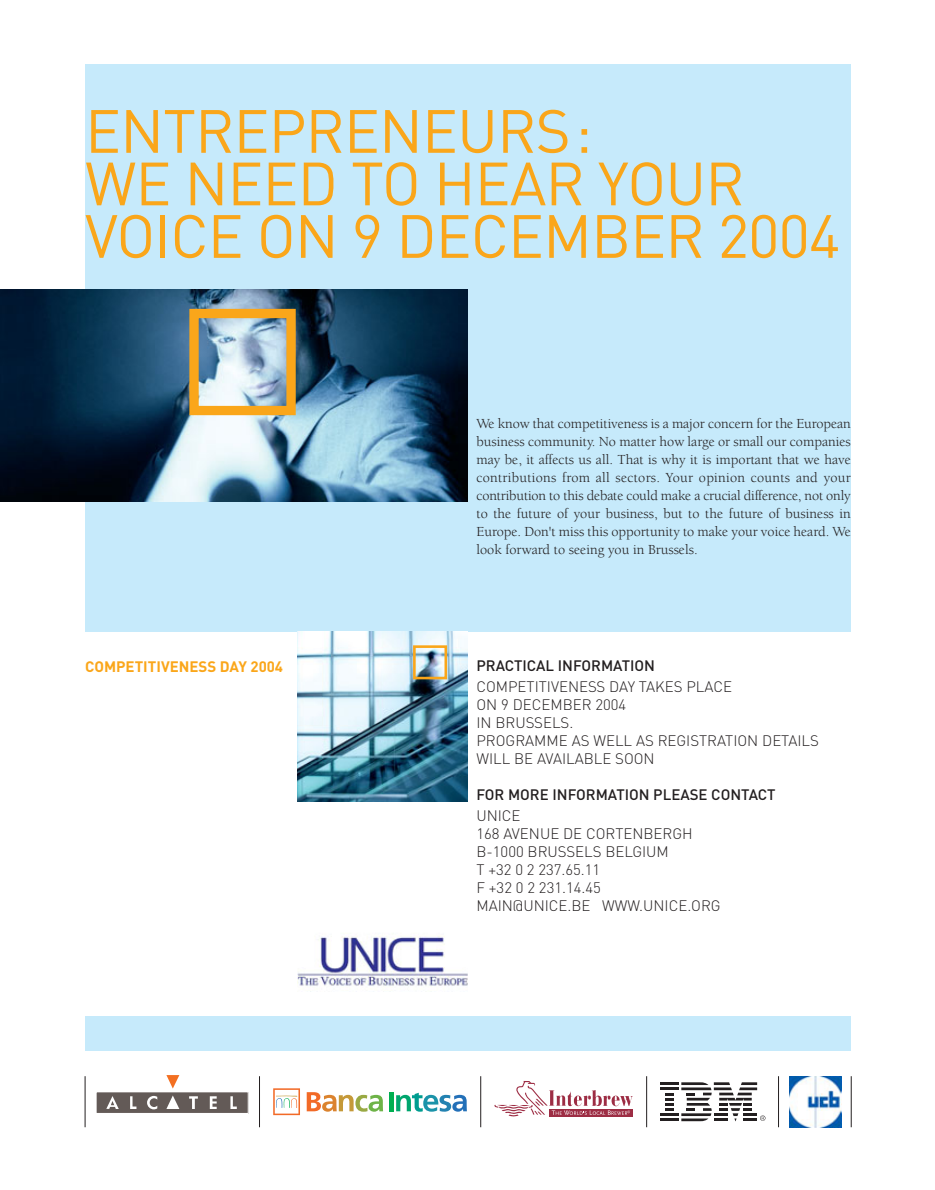
<style>
.page{position:relative;width:935px;height:1190px;background:#fff}
.page>*{position:absolute;margin:0;border:0;box-sizing:border-box;transform-origin:0 0}
.t1{font:60px/52.5px "DIN";letter-spacing:-.015em;color:#faa61a}
.t2{font:300 15px/18px "DIN";color:#231f20}
.t3{font:500 15px "DIN";color:#231f20}
.t4{font:700 15px "DIN";color:#faa61a}
.t5{font:14.25px/18px "Berkeley";color:#231f20;text-align:justify}
</style>
<div class="page">
<div style="left:85px;top:1016px;width:765px;height:34px;background:#c6eafb"></div>
<div style="left:85px;top:64px;width:765px;height:567px;background:#c6eafb"></div>
<img style="left:298px;top:935px;width:170px;height:51px">
<img style="left:789px;top:1076px;width:52px;height:51px">
<hr style="left:659px;top:1082px;width:19px;height:3px;background:#231f20">
<hr style="left:659px;top:1087px;width:19px;height:3px;background:#231f20">
<svg style="left:665px;top:1093px;width:8px;height:17px"></svg>
<hr style="left:659px;top:1113px;width:19px;height:3px;background:#231f20">
<hr style="left:659px;top:1118px;width:19px;height:3px;background:#231f20">
<svg style="left:681px;top:1082px;width:84px;height:39px"></svg>
<svg style="left:494px;top:1081px;width:138px;height:35px"></svg>
<svg style="left:273px;top:1088px;width:27px;height:27px"></svg>
<div style="left:389px;top:1092px;width:5px;height:19px;background:#00af51"></div>
<svg style="left:396px;top:1092px;width:71px;height:19px"></svg>
<svg style="left:307px;top:1092px;width:76px;height:19px"></svg>
<div style="left:96px;top:1091px;width:152px;height:22px;background:#635a57"></div>
<div style="left:96px;top:1091px;width:153px;height:23px;border:1px solid #fff"></div>
<svg style="left:106px;top:1096px;width:13px;height:13px"></svg>
<svg style="left:130px;top:1096px;width:6px;height:13px"></svg>
<svg style="left:230px;top:1096px;width:7px;height:13px"></svg>
<svg style="left:147px;top:1095px;width:10px;height:14px"></svg>
<svg style="left:166px;top:1095px;width:13px;height:14px"></svg>
<svg style="left:166px;top:1075px;width:13px;height:13px"></svg>
<svg style="left:189px;top:1096px;width:9px;height:13px"></svg>
<svg style="left:210px;top:1096px;width:7px;height:13px"></svg>
<img style="left:0;top:289px;width:468px;height:213px">
<div style="left:189px;top:309px;width:107px;height:106px;border:9px solid #faa61a"></div>
<hr style="left:85px;top:1076px;width:1px;height:51px;background:#231f20">
<hr style="left:259px;top:1076px;width:1px;height:51px;background:#231f20">
<hr style="left:480px;top:1076px;width:1px;height:51px;background:#231f20">
<hr style="left:646px;top:1076px;width:1px;height:51px;background:#231f20">
<hr style="left:778px;top:1076px;width:1px;height:51px;background:#231f20">
<hr style="left:850px;top:1076px;width:1px;height:51px;background:#231f20">
<img style="left:298px;top:631px;width:170px;height:170px">
<div style="left:413px;top:645px;width:34px;height:34px;border:3px solid #faa61a"></div>
<h1 class="t1" style="left:85px;top:112px;width:756px">ENTREPRENEURS:<br>WE NEED TO HEAR YOUR<br>VOICE ON 9 DECEMBER 2004</h1>
<p class="t4" style="left:85px;top:661px;width:199px">COMPETITIVENESS DAY 2004</p>
<p class="t5" style="left:476px;top:416px;width:376px">We know that competitiveness is a major concern for the European business community. No matter how large or small our companies may be, it affects us all. That is why it is important that we have contributions from all sectors. Your opinion counts and your contribution to this debate could make a crucial difference, not only to the future of your business, but to the future of business in Europe. Don't miss this opportunity to make your voice heard. We look forward to seeing you in Brussels.</p>
<p class="t3" style="left:476px;top:660px;width:180px">PRACTICAL INFORMATION</p>
<p class="t2" style="left:476px;top:679px;width:344px">COMPETITIVENESS DAY TAKES PLACE<br>ON 9 DECEMBER 2004<br>IN BRUSSELS.<br>PROGRAMME AS WELL AS REGISTRATION DETAILS<br>WILL BE AVAILABLE SOON</p>
<p class="t3" style="left:476px;top:789px;width:300px">FOR MORE INFORMATION PLEASE CONTACT</p>
<p class="t2" style="left:476px;top:808px;width:246px">UNICE<br>168 AVENUE DE CORTENBERGH<br>B-1000 BRUSSELS BELGIUM<br>T +32 0 2 237.65.11<br>F +32 0 2 231.14.45<br>MAIN@UNICE.BE WWW.UNICE.ORG</p>
</div>
